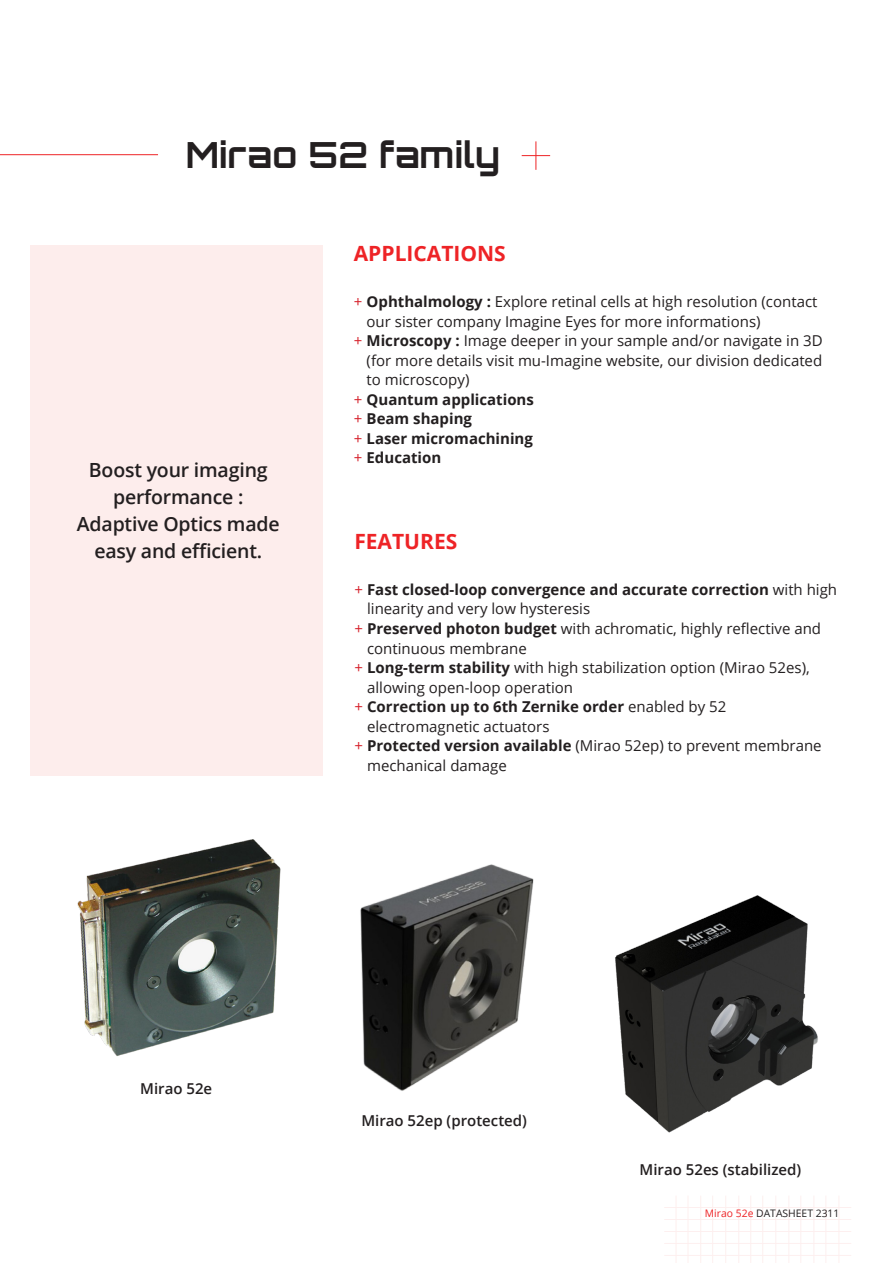
<style>
.page{position:relative;width:893px;height:1263px;background:#fff}
.page>*{position:absolute;margin:0;border:0;box-sizing:border-box;transform-origin:0 0}
.t1{font:700 36px "Orbitron";color:#231f20}
.t2{font:700 21px "Open Sans";color:#ee2326}
.t3{font:600 19.5px "Open Sans";letter-spacing:-.01em;color:#231f20}
.t4{font:15px/19.5px "Open Sans";color:#231f20}
.t5{font:700 15px/19.5px "Open Sans";color:#231f20}
.t6{font:600 15px "Open Sans";color:#231f20}
.t7{font:10.35px "Open Sans";color:#231f20}
.s1{color:#d6212b}
.s2{font-weight:700}
.s3{font-weight:400;color:#d6212b}
.s4{font-weight:400}
.s5{color:#ee2326}
</style>
<div class="page">
<div style="left:30px;top:245px;width:293px;height:530px;background:#fdedec"></div>
<hr style="left:0;top:154px;width:158px;height:1px;background:#ee2326">
<svg style="left:522px;top:141px;width:28px;height:29px"></svg>
<hr style="left:839px;top:1195px;width:1px;height:68px;background:#e9342b">
<hr style="left:826px;top:1195px;width:1px;height:68px;background:#e9342b">
<hr style="left:814px;top:1195px;width:1px;height:68px;background:#e9342b">
<hr style="left:801px;top:1195px;width:1px;height:68px;background:#e9342b">
<hr style="left:789px;top:1195px;width:1px;height:68px;background:#e9342b">
<hr style="left:775px;top:1195px;width:1px;height:68px;background:#e9342b">
<hr style="left:762px;top:1195px;width:1px;height:68px;background:#e9342b">
<hr style="left:750px;top:1195px;width:1px;height:68px;background:#e9342b">
<hr style="left:738px;top:1195px;width:1px;height:68px;background:#e9342b">
<hr style="left:725px;top:1195px;width:1px;height:68px;background:#e9342b">
<hr style="left:712px;top:1195px;width:1px;height:68px;background:#e9342b">
<hr style="left:700px;top:1195px;width:1px;height:68px;background:#e9342b">
<hr style="left:688px;top:1195px;width:1px;height:68px;background:#e9342b">
<hr style="left:676px;top:1195px;width:1px;height:68px;background:#e9342b">
<hr style="left:664px;top:1255px;width:187px;height:1px;background:#e9342b">
<hr style="left:664px;top:1243px;width:187px;height:1px;background:#e9342b">
<hr style="left:664px;top:1231px;width:187px;height:1px;background:#e9342b">
<hr style="left:664px;top:1219px;width:187px;height:1px;background:#e9342b">
<hr style="left:664px;top:1207px;width:187px;height:1px;background:#e9342b">
<img style="left:77px;top:839px;width:203px;height:217px">
<img style="left:360px;top:864px;width:174px;height:227px">
<img style="left:615px;top:895px;width:203px;height:238px">
<p class="t1" style="left:186px;top:133px;width:316px">Mirao 52 family</p>
<p class="t3" style="left:89px;top:457px;width:180px">Boost your imaging</p>
<p class="t3" style="left:113px;top:484px;width:132px">performance :</p>
<p class="t3" style="left:77px;top:511px;width:204px">Adaptive Optics made</p>
<p class="t3" style="left:94px;top:538px;width:169px">easy and efficient.</p>
<p class="t2" style="left:354px;top:239px;width:154px">APPLICATIONS</p>
<p class="t4" style="left:367px;top:292px;width:452px;text-indent:-13px"><span class="s1">+</span> <span class="s2">Ophthalmology :</span> Explore retinal cells at high resolution (contact our sister company Imagine Eyes for more informations)</p>
<p class="t4" style="left:367px;top:331px;width:458px;text-align:justify;text-indent:-13px"><span class="s1">+</span> <span class="s2">Microscopy :</span> Image deeper in your sample and/or navigate in 3D (for more details visit mu-Imagine website, our division dedicated to microscopy)</p>
<p class="t5" style="left:354px;top:389px;width:182px"><span class="s3">+</span> Quantum applications</p>
<p class="t5" style="left:354px;top:409px;width:120px"><span class="s3">+</span> Beam shaping</p>
<p class="t5" style="left:354px;top:428px;width:181px"><span class="s3">+</span> Laser micromachining</p>
<p class="t5" style="left:354px;top:448px;width:89px"><span class="s3">+</span> Education</p>
<p class="t2" style="left:354px;top:526px;width:105px">FEATURES</p>
<p class="t5" style="left:367px;top:579px;width:472px;text-indent:-13px"><span class="s3">+</span> Fast closed-loop convergence and accurate correction <span class="s4">with high linearity and very low hysteresis</span></p>
<p class="t4" style="left:367px;top:618px;width:455px;text-indent:-13px"><span class="s1">+</span> <span class="s2">Preserved photon budget</span> with achromatic, highly reflective and continuous membrane</p>
<p class="t4" style="left:367px;top:657px;width:444px;text-indent:-13px"><span class="s1">+</span> <span class="s2">Long-term stability</span> with high stabilization option (Mirao 52es), allowing open-loop operation</p>
<p class="t4" style="left:367px;top:696px;width:361px;text-indent:-13px"><span class="s1">+</span> <span class="s2">Correction up to 6th Zernike order</span> enabled by 52 electromagnetic actuators</p>
<p class="t4" style="left:367px;top:735px;width:456px;text-indent:-13px"><span class="s1">+</span> <span class="s2">Protected version available</span> (Mirao 52ep) to prevent membrane mechanical damage</p>
<p class="t6" style="left:140px;top:1078px;width:74px">Mirao 52e</p>
<p class="t6" style="left:361px;top:1110px;width:167px">Mirao 52ep (protected)</p>
<p class="t6" style="left:640px;top:1160px;width:163px">Mirao 52es (stabilized)</p>
<p class="t7" style="left:705px;top:1206px;width:136px"><span class="s5">Mirao 52e</span> DATASHEET 2311</p>
</div>
